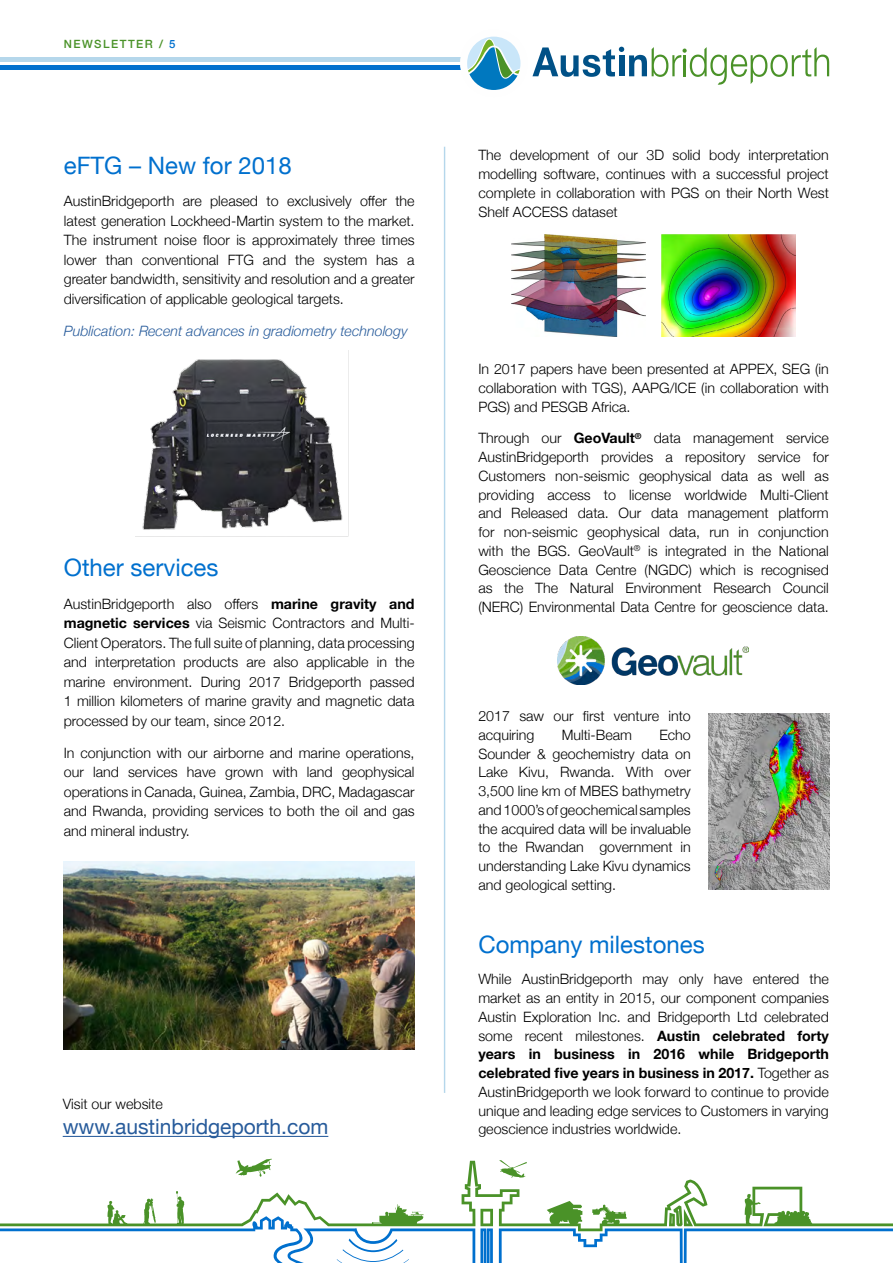
<style>
.page{position:relative;width:893px;height:1263px;background:#fff}
.page>*{position:absolute;margin:0;border:0;box-sizing:border-box;transform-origin:0 0}
.t1{font:24px "Helvetica Neue";color:#0070ce}
.t2{font:21px "Helvetica Neue";color:#275b9b}
.t3{font:300 14.25px/18.8px "Helvetica Neue";color:#000;text-align:justify}
.t4{font:italic 300 14.25px "Helvetica Neue";color:#275b9b}
.t5{font:500 11.4px "Helvetica Neue";letter-spacing:.13em;color:#4a9228}
.s1{color:#0070ce}
.s2{font-weight:700}
</style>
<div class="page">
<hr style="left:444px;top:147px;width:1px;height:946px;background:#b5d7eb">
<img style="left:142px;top:359px;width:201px;height:171px">
<img style="left:64px;top:861px;width:350px;height:188px">
<img style="left:512px;top:235px;width:134px;height:101px">
<img style="left:557px;top:637px;width:191px;height:47px">
<img style="left:662px;top:235px;width:134px;height:101px">
<hr style="left:63px;top:1136px;width:265px;height:1px;background:#275b9b">
<div style="left:0;top:65px;width:466px;height:5px;background:#0070ce"></div>
<div style="left:0;top:57px;width:466px;height:5px;background:#b5d7eb"></div>
<div style="left:460px;top:30px;width:67px;height:67px;border:14px solid #fefefe;border-radius:50%"></div>
<svg style="left:467px;top:37px;width:53px;height:53px"></svg>
<svg style="left:532px;top:47px;width:297px;height:38px"></svg>
<svg style="left:0;top:1231px;width:493px;height:32px"></svg>
<svg style="left:0;top:1159px;width:893px;height:72px"></svg>
<svg style="left:499px;top:1228px;width:394px;height:35px"></svg>
<img style="left:708px;top:713px;width:121px;height:176px">
<p class="t5" style="left:64px;top:34px;width:113px">NEWSLETTER / <span class="s1">5</span></p>
<h1 class="t1" style="left:64px;top:148px;width:229px">eFTG – New for 2018</h1>
<p class="t3" style="left:64px;top:190px;width:352px;line-height:19.5px">AustinBridgeporth are pleased to exclusively offer the latest generation Lockheed-Martin system to the market.<br>The instrument noise floor is approximately three times lower than conventional FTG and the system has a greater bandwidth, sensitivity and resolution and a greater diversification of applicable geological targets.</p>
<p class="t4" style="left:64px;top:320px;width:345px">Publication: Recent advances in gradiometry technology</p>
<h1 class="t1" style="left:64px;top:550px;width:156px">Other services</h1>
<p class="t3" style="left:64px;top:593px;width:352px;line-height:19.5px">AustinBridgeporth also offers <span class="s2">marine gravity and magnetic services</span> via Seismic Contractors and Multi-Client Operators. The full suite of planning, data processing and interpretation products are also applicable in the marine environment. During 2017 Bridgeporth passed 1 million kilometers of marine gravity and magnetic data processed by our team, since 2012.</p>
<p class="t3" style="left:64px;top:742px;width:352px;line-height:19.5px">In conjunction with our airborne and marine operations, our land services have grown with land geophysical operations in Canada, Guinea, Zambia, DRC, Madagascar and Rwanda, providing services to both the oil and gas and mineral industry.</p>
<p class="t3" style="left:63px;top:1093px;width:102px">Visit our website</p>
<h2 class="t2" style="left:63px;top:1112px;width:267px">www.austinbridgeporth.com</h2>
<p class="t3" style="left:478px;top:145px;width:352px">The development of our 3D solid body interpretation modelling software, continues with a successful project complete in collaboration with PGS on their North West Shelf ACCESS dataset</p>
<p class="t3" style="left:478px;top:359px;width:352px">In 2017 papers have been presented at APPEX, SEG (in collaboration with TGS), AAPG/ICE (in collaboration with PGS) and PESGB Africa.</p>
<p class="t3" style="left:478px;top:428px;width:352px">Through our <span class="s2">GeoVault</span><sup>®</sup> data management service AustinBridgeporth provides a repository service for Customers non-seismic geophysical data as well as providing access to license worldwide Multi-Client and Released data. Our data management platform for non-seismic geophysical data, run in conjunction with the BGS. GeoVault<sup>®</sup> is integrated in the National Geoscience Data Centre (NGDC) which is recognised as the The Natural Environment Research Council (NERC) Environmental Data Centre for geoscience data.</p>
<p class="t3" style="left:478px;top:706px;width:214px">2017 saw our first venture into acquiring</p>
<p class="t3" style="left:478px;top:724px;width:214px;text-indent:181px">Echo Sounder &amp; geochemistry data on Lake Kivu, Rwanda. With over 3,500 line km of MBES bathymetry and 1000’s of geochemical samples the acquired data will be invaluable to the Rwandan government in understanding Lake Kivu dynamics and geological setting.</p>
<p class="t3" style="left:562px;top:724px;width:72px">Multi-Beam</p>
<h1 class="t1" style="left:478px;top:927px;width:228px">Company milestones</h1>
<p class="t3" style="left:478px;top:969px;width:352px">While AustinBridgeporth may only have entered the market as an entity in 2015, our component companies Austin Exploration Inc. and Bridgeporth Ltd celebrated some recent milestones. <span class="s2">Austin celebrated forty years in business in 2016 while Bridgeporth celebrated five years in business in 2017.</span> Together as AustinBridgeporth we look forward to continue to provide unique and leading edge services to Customers in varying geoscience industries worldwide.</p>
</div>
